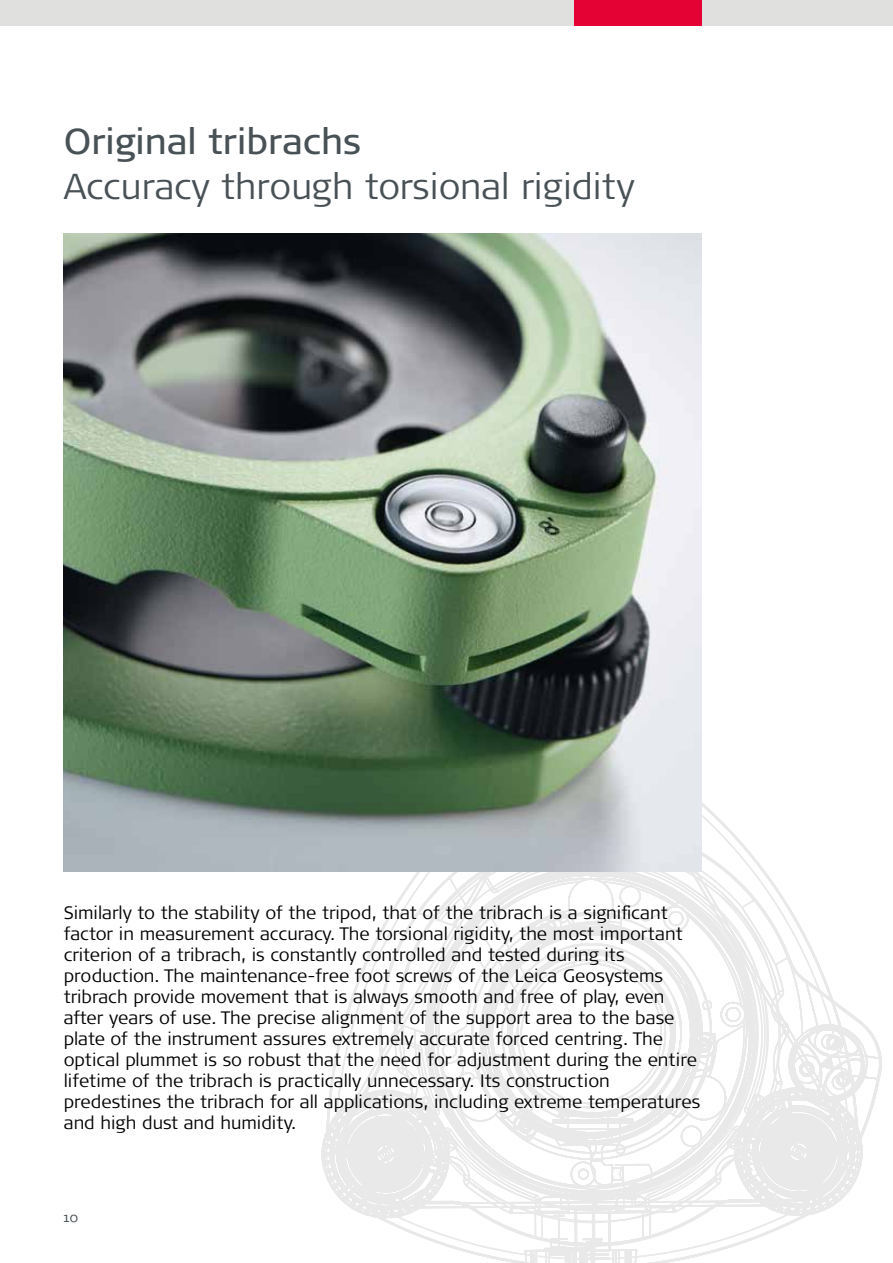
<style>
.page{position:relative;width:893px;height:1263px;background:#fff}
.page>*{position:absolute;margin:0;border:0;box-sizing:border-box;transform-origin:0 0}
.t1{font:300 36px "Signa Pro";color:#485156}
.t2{font:36px "Signa Pro";color:#485156}
.t3{font:300 18px/21px "Signa Pro";color:#000}
.t4{font:300 13.5px "Signa Pro";color:#485156}
</style>
<div class="page">
<div style="left:0;top:0;width:893px;height:26px;background:#e0e0df"></div>
<svg style="left:321px;top:1028px;width:561px;height:173px"></svg>
<svg style="left:342px;top:990px;width:132px;height:265px"></svg>
<svg style="left:474px;top:1000px;width:394px;height:263px"></svg>
<svg style="left:354px;top:802px;width:479px;height:410px"></svg>
<img style="left:64px;top:234px;width:638px;height:638px">
<div style="left:574px;top:0;width:128px;height:26px;background:#e40134"></div>
<h1 class="t2" style="left:64px;top:116px;width:299px">Original tribrachs</h1>
<h1 class="t1" style="left:64px;top:161px;width:573px">Accuracy through torsional rigidity</h1>
<p class="t3" style="left:64px;top:901px;width:638px">Similarly to the stability of the tripod, that of the tribrach is a significant factor in measurement accuracy. The torsional rigidity, the most important criterion of a tribrach, is constantly controlled and tested during its production. The maintenance-free foot screws of the Leica Geosystems tribrach provide movement that is always smooth and free of play, even after years of use. The precise alignment of the support area to the base plate of the instrument assures extremely accurate forced centring. The optical plummet is so robust that the need for adjustment during the entire lifetime of the tribrach is practically unnecessary. Its construction predestines the tribrach for all applications, including extreme temperatures and high dust and humidity.</p>
<p class="t4" style="left:64px;top:1207px;width:16px">10</p>
</div>
